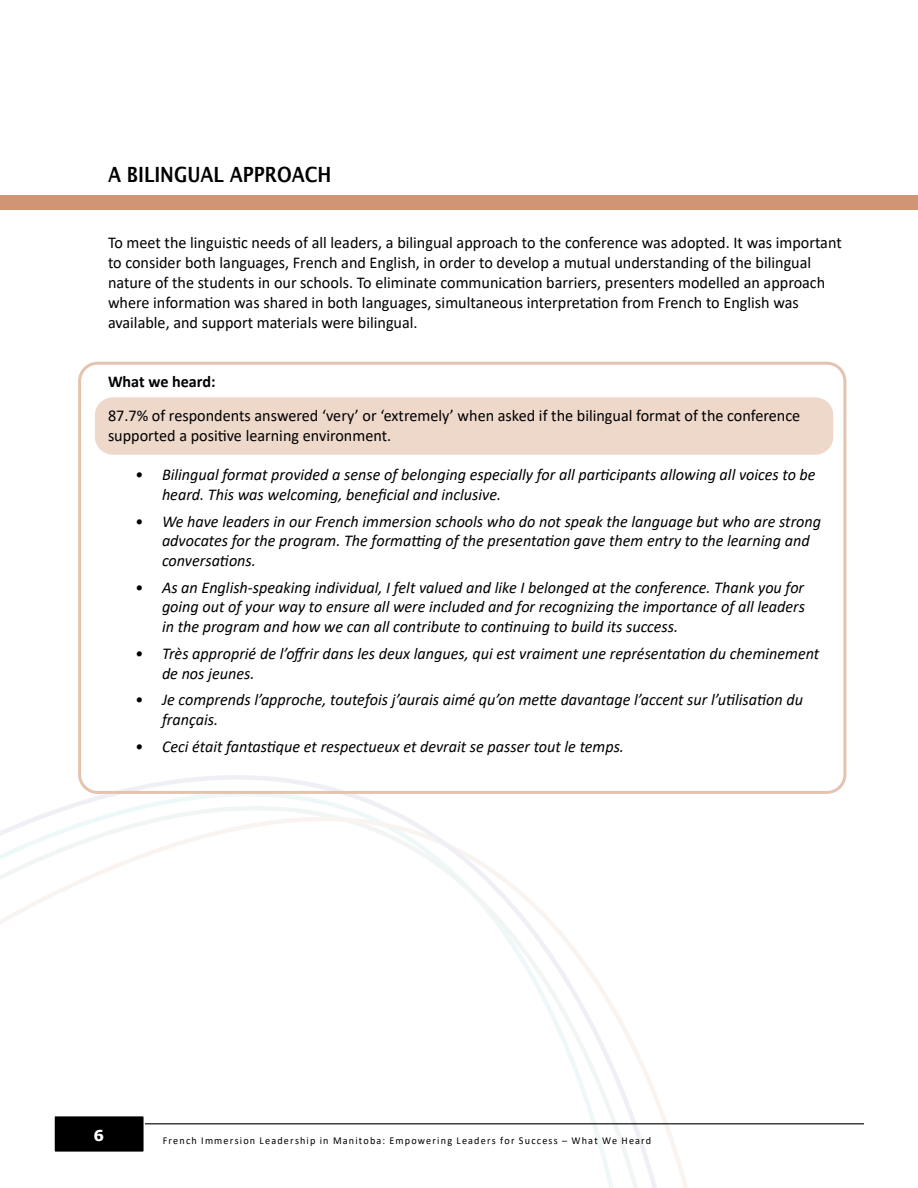
<style>
.page{position:relative;width:918px;height:1188px;background:#fff}
.page>*{position:absolute;margin:0;border:0;box-sizing:border-box;transform-origin:0 0}
.t1{font:600 21px "Lucida Sans";color:#000;scale:.85 1}
.texte{font:italic 16.5px/19.8px "Calibri";color:#000}
.texte-2{font:16.5px/19.8px "Calibri";color:#000}
.texte-3{font:700 16.5px "Calibri";color:#000}
.t2{font:700 15px "Verdana";color:#fff}
.t3{font:10.5px "Calibri";letter-spacing:.115em;color:#000}
</style>
<div class="page">
<svg style="left:0;top:775px;width:675px;height:413px"></svg>
<hr style="left:66px;top:1123px;width:798px;height:1px;background:#000">
<div style="left:54px;top:1116px;width:90px;height:36px;background:#000"></div>
<div style="left:53px;top:1115px;width:92px;height:38px;border:2px solid #fff"></div>
<svg style="left:681px;top:195px;width:237px;height:993px"></svg>
<div style="left:78px;top:362px;width:768px;height:432px;border:3px solid #e4c4af;border-radius:18px"></div>
<div style="left:95px;top:397px;width:738px;height:58px;background:#edd8ca;border-radius:18px"></div>
<div style="left:0;top:196px;width:918px;height:14px;background:#d19575"></div>
<p class="t1" style="left:108px;top:163px;width:264px">A BILINGUAL APPROACH</p>
<p class="texte-2" style="left:108px;top:233px;width:735px">To meet the linguistic needs of all leaders, a bilingual approach to the conference was adopted. It was important to consider both languages, French and English, in order to develop a mutual understanding of the bilingual nature of the students in our schools. To eliminate communication barriers, presenters modelled an approach where information was shared in both languages, simultaneous interpretation from French to English was available, and support materials were bilingual.</p>
<p class="texte-3" style="left:108px;top:370px;width:109px">What we heard:</p>
<p class="texte-2" style="left:108px;top:405px;width:694px">87.7% of respondents answered ‘very’ or ‘extremely’ when asked if the bilingual format of the conference supported a positive learning environment.</p>
<p class="texte" style="left:162px;top:464px;width:655px;text-indent:-27px">• Bilingual format provided a sense of belonging especially for all participants allowing all voices to be heard. This was welcoming, beneficial and inclusive.</p>
<p class="texte" style="left:162px;top:510px;width:661px;text-indent:-27px">• We have leaders in our French immersion schools who do not speak the language but who are strong advocates for the program. The formatting of the presentation gave them entry to the learning and conversations.</p>
<p class="texte" style="left:162px;top:577px;width:645px;text-align:justify;text-indent:-27px">• As an English-speaking individual, I felt valued and like I belonged at the conference. Thank you for going out of your way to ensure all were included and for recognizing the importance of all leaders in the program and how we can all contribute to continuing to build its success.</p>
<p class="texte" style="left:162px;top:643px;width:659px;text-indent:-27px">• Très approprié de l’offrir dans les deux langues, qui est vraiment une représentation du cheminement de nos jeunes.</p>
<p class="texte" style="left:162px;top:689px;width:643px;text-indent:-27px">• Je comprends l’approche, toutefois j’aurais aimé qu’on mette davantage l’accent sur l’utilisation du français.</p>
<p class="texte" style="left:135px;top:735px;width:491px">• Ceci était fantastique et respectueux et devrait se passer tout le temps.</p>
<p class="t2" style="left:93px;top:1125px;width:12px">6</p>
<p class="t3" style="left:163px;top:1133px;width:490px">French Immersion Leadership in Manitoba: Empowering Leaders for Success – What We Heard</p>
</div>
